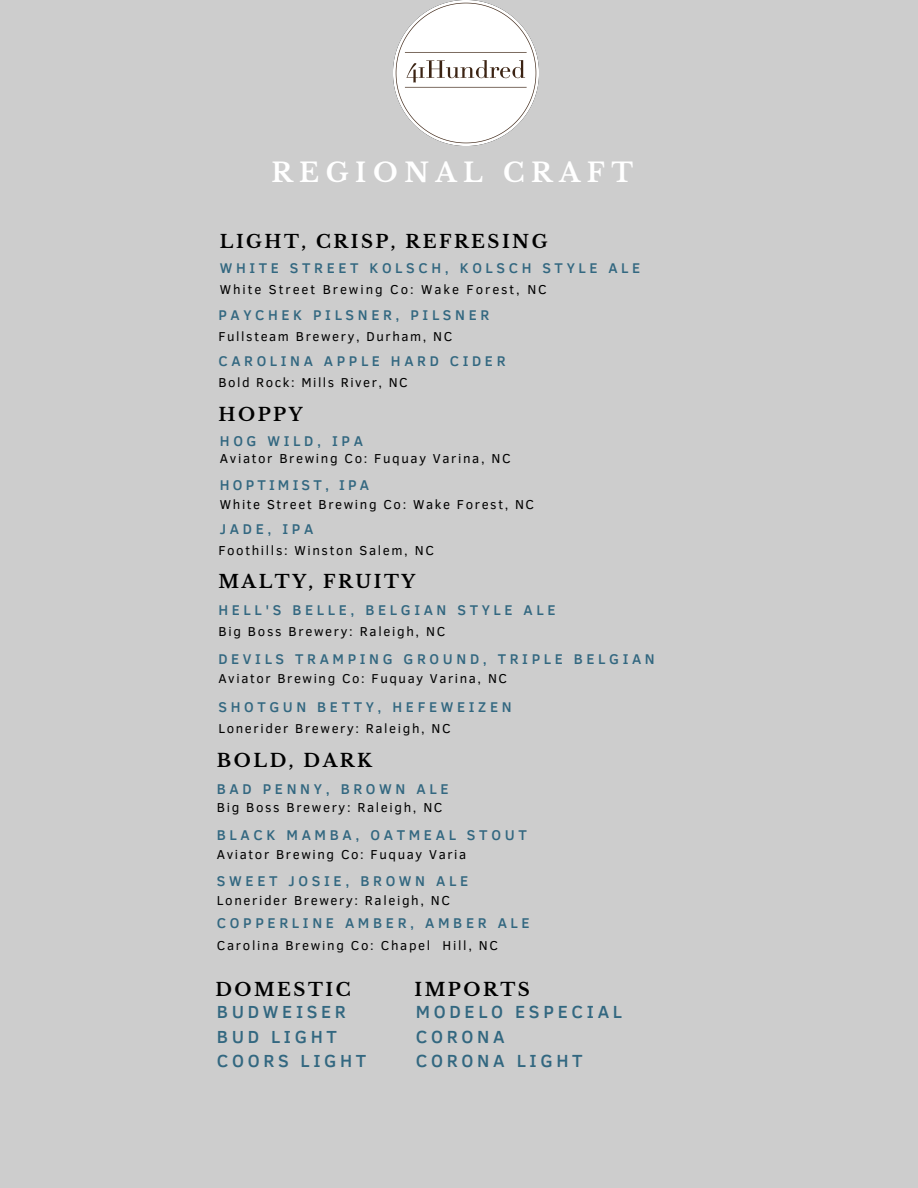
<style>
.page{position:relative;width:918px;height:1188px;background:#cdcdcd}
.page>*{position:absolute;margin:0;border:0;box-sizing:border-box;transform-origin:0 0}
.t1{font:700 26.25px "Libre Baskerville";letter-spacing:.25em;color:#fff}
.t2{font:700 18.15px "Libre Baskerville";letter-spacing:.14em;color:#000}
.t3{font:500 18px/24.5px "Clear Sans";letter-spacing:.205em;color:#326780}
.t4{font:700 18px "Libre Baskerville";letter-spacing:.14em;color:#000}
.t5{font:500 14.55px "Clear Sans";letter-spacing:.25em;color:#326780}
.t6{font:500 14.55px "Clear Sans";letter-spacing:.22em;color:#326780}
.t7{font:500 14.4px "Clear Sans";letter-spacing:.25em;color:#326780}
.t8{font:13.35px "Clear Sans";letter-spacing:.125em;color:#000}
.t9{font:13.2px "Clear Sans";letter-spacing:.125em;color:#000}
.t10{font:13.2px "Clear Sans";letter-spacing:.15em;color:#000}
</style>
<div class="page">
<img style="left:393px;top:0;width:145px;height:145px">
<h1 class="t1" style="left:271px;top:157px;width:363px">REGIONAL CRAFT</h1>
<h3 class="t4" style="left:220px;top:230px;width:329px">LIGHT, CRISP, REFRESING</h3>
<p class="t7" style="left:220px;top:258px;width:422px">WHITE STREET KOLSCH, KOLSCH STYLE ALE</p>
<p class="t10" style="left:220px;top:280px;width:328px">White Street Brewing Co: Wake Forest, NC</p>
<p class="t7" style="left:218px;top:305px;width:272px">PAYCHEK PILSNER, PILSNER</p>
<p class="t9" style="left:218px;top:327px;width:235px">Fullsteam Brewery, Durham, NC</p>
<p class="t7" style="left:218px;top:350px;width:289px">CAROLINA APPLE HARD CIDER</p>
<p class="t9" style="left:218px;top:373px;width:191px">Bold Rock: Mills River, NC</p>
<h2 class="t2" style="left:218px;top:403px;width:86px">HOPPY</h2>
<p class="t5" style="left:220px;top:431px;width:145px">HOG WILD, IPA</p>
<p class="t8" style="left:220px;top:449px;width:292px">Aviator Brewing Co: Fuquay Varina, NC</p>
<p class="t6" style="left:220px;top:474px;width:151px">HOPTIMIST, IPA</p>
<p class="t9" style="left:220px;top:495px;width:316px">White Street Brewing Co: Wake Forest, NC</p>
<p class="t5" style="left:220px;top:518px;width:95px">JADE, IPA</p>
<p class="t8" style="left:218px;top:540px;width:217px">Foothills: Winston Salem, NC</p>
<h3 class="t4" style="left:218px;top:571px;width:198px">MALTY, FRUITY</h3>
<p class="t7" style="left:218px;top:599px;width:339px">HELL'S BELLE, BELGIAN STYLE ALE</p>
<p class="t9" style="left:218px;top:622px;width:228px">Big Boss Brewery: Raleigh, NC</p>
<p class="t7" style="left:218px;top:648px;width:438px">DEVILS TRAMPING GROUND, TRIPLE BELGIAN</p>
<p class="t9" style="left:218px;top:669px;width:290px">Aviator Brewing Co: Fuquay Varina, NC</p>
<p class="t7" style="left:218px;top:697px;width:295px">SHOTGUN BETTY, HEFEWEIZEN</p>
<p class="t9" style="left:218px;top:719px;width:234px">Lonerider Brewery: Raleigh, NC</p>
<h2 class="t2" style="left:217px;top:749px;width:157px">BOLD, DARK</h2>
<p class="t5" style="left:217px;top:778px;width:233px">BAD PENNY, BROWN ALE</p>
<p class="t8" style="left:217px;top:798px;width:227px">Big Boss Brewery: Raleigh, NC</p>
<p class="t5" style="left:217px;top:825px;width:311px">BLACK MAMBA, OATMEAL STOUT</p>
<p class="t9" style="left:217px;top:845px;width:251px">Aviator Brewing Co: Fuquay Varia</p>
<p class="t5" style="left:217px;top:870px;width:253px">SWEET JOSIE, BROWN ALE</p>
<p class="t8" style="left:217px;top:891px;width:235px">Lonerider Brewery: Raleigh, NC</p>
<p class="t5" style="left:217px;top:913px;width:314px">COPPERLINE AMBER, AMBER ALE</p>
<p class="t9" style="left:217px;top:936px;width:283px">Carolina Brewing Co: Chapel Hill, NC</p>
<h3 class="t4" style="left:215px;top:978px;width:137px">DOMESTIC</h3>
<h3 class="t3" style="left:217px;top:999px;width:151px">BUDWEISER<br>BUD LIGHT<br>COORS LIGHT</h3>
<h2 class="t2" style="left:414px;top:978px;width:117px">IMPORTS</h2>
<h3 class="t3" style="left:416px;top:999px;width:208px">MODELO ESPECIAL<br>CORONA<br>CORONA LIGHT</h3>
</div>
